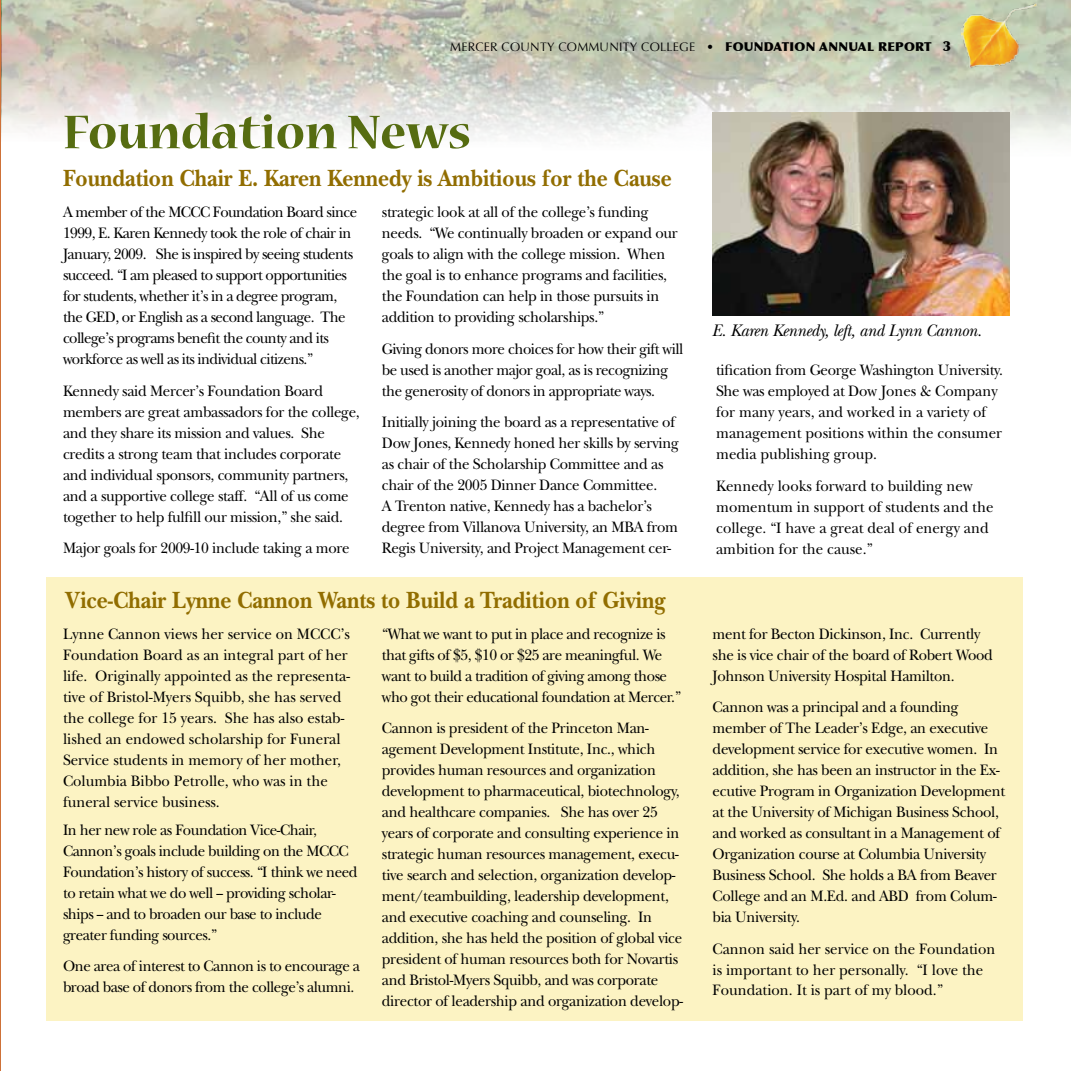
<style>
.page{position:relative;width:1071px;height:1071px;background:#fff}
.page>*{position:absolute;margin:0;border:0;box-sizing:border-box;transform-origin:0 0}
.t1{font:700 52.5px "Nueva Std";color:#566c11}
.t2{font:700 24.5px "New Baskerville";color:#916d00;scale:.9 1}
.t3{font:italic 17.5px "New Baskerville";letter-spacing:-.02em;color:#000;scale:.95 1}
.t4{font:15.75px/21px "New Baskerville";letter-spacing:-.02em;color:#000;scale:.95 1}
.t5{font:15.75px/21px "New Baskerville";color:#000;scale:.95 1}
.t6{font:15.75px/21px "New Baskerville";letter-spacing:-.04em;color:#000;scale:.95 1}
.t7{font:12.25px "Optima";letter-spacing:.02em;color:#000}
.s1{font-weight:900}
.s2{font-weight:900;font-size:14px}
</style>
<div class="page">
<img style="left:1px;top:0;width:1070px;height:164px">
<img style="left:962px;top:2px;width:77px;height:66px">
<div style="left:46px;top:577px;width:976px;height:444px;background:#fcf3c3"></div>
<hr style="left:0;top:0;width:1px;height:1071px;background:#ce7138">
<img style="left:713px;top:113px;width:297px;height:203px">
<p class="t7" style="left:450px;top:40px;width:503px">MERCER COUNTY COMMUNITY COLLEGE • <span class="s1">FOUNDATION ANNUAL REPORT</span> <span class="s2">3</span></p>
<h1 class="t1" style="left:63px;top:108px;width:410px">Foundation News</h1>
<h2 class="t2" style="left:63px;top:163px;width:678px">Foundation Chair E. Karen Kennedy is Ambitious for the Cause</h2>
<p class="t6" style="left:63px;top:201px;width:311px">A member of the MCCC Foundation Board since 1999, E. Karen Kennedy took the role of chair in January, 2009. She is inspired by seeing students succeed. “I am pleased to support opportunities for students, whether it’s in a degree program, the GED, or English as a second language. The college’s programs benefit the county and its workforce as well as its individual citizens.”</p>
<p class="t4" style="left:63px;top:380px;width:314px">Kennedy said Mercer’s Foundation Board members are great ambassadors for the college, and they share its mission and values. She credits a strong team that includes corporate and individual sponsors, community partners, and a supportive college staff. “All of us come together to help fulfill our mission,” she said.</p>
<p class="t4" style="left:63px;top:537px;width:303px">Major goals for 2009-10 include taking a more</p>
<p class="t4" style="left:382px;top:201px;width:313px">strategic look at all of the college’s funding needs. “We continually broaden or expand our goals to align with the college mission. When the goal is to enhance programs and facilities, the Foundation can help in those pursuits in addition to providing scholarships.”</p>
<p class="t4" style="left:382px;top:338px;width:319px">Giving donors more choices for how their gift will be used is another major goal, as is recognizing the generosity of donors in appropriate ways.</p>
<p class="t4" style="left:382px;top:411px;width:314px">Initially joining the board as a representative of Dow Jones, Kennedy honed her skills by serving as chair of the Scholarship Committee and as chair of the 2005 Dinner Dance Committee.<br>A Trenton native, Kennedy has a bachelor’s degree from Villanova University, an MBA from Regis University, and Project Management cer-</p>
<h2 class="t2" style="left:66px;top:585px;width:668px">Vice-Chair Lynne Cannon Wants to Build a Tradition of Giving</h2>
<p class="t5" style="left:63px;top:623px;width:304px">Lynne Cannon views her service on MCCC’s Foundation Board as an integral part of her life. Originally appointed as the representa&shy;tive of Bristol-Myers Squibb, she has served the college for 15 years. She has also estab&shy;lished an endowed scholarship for Funeral Service students in memory of her mother, Columbia Bibbo Petrolle, who was in the funeral service business.</p>
<p class="t4" style="left:63px;top:819px;width:311px">In her new role as Foundation Vice-Chair, Cannon’s goals include building on the MCCC Foundation’s history of success. “I think we need to retain what we do well -- providing scholar&shy;ships -- and to broaden our base to include greater funding sources.”</p>
<p class="t4" style="left:63px;top:956px;width:314px">One area of interest to Cannon is to encourage a broad base of donors from the college’s alumni.</p>
<p class="t4" style="left:382px;top:623px;width:316px">“What we want to put in place and recognize is that gifts of $5, $10 or $25 are meaningful. We want to build a tradition of giving among those who got their educational foundation at Mercer.”</p>
<p class="t4" style="left:382px;top:717px;width:318px">Cannon is president of the Princeton Man&shy;agement Development Institute, Inc., which provides human resources and organization development to pharmaceutical, biotechnology, and healthcare companies. She has over 25 years of corporate and consulting experience in strategic human resources management, execu&shy;tive search and selection, organization develop&shy;ment/teambuilding, leadership development, and executive coaching and counseling. In addition, she has held the position of global vice president of human resources both for Novartis and Bristol-Myers Squibb, and was corporate director of leadership and organization develop-</p>
<p class="t3" style="left:713px;top:320px;width:285px">E. Karen Kennedy, left, and Lynn Cannon.</p>
<p class="t5" style="left:716px;top:360px;width:303px">tification from George Washington University.<br>She was employed at Dow Jones &amp; Company for many years, and worked in a variety of management positions within the consumer media publishing group.</p>
<p class="t5" style="left:716px;top:475px;width:294px">Kennedy looks forward to building new momentum in support of students and the college. “I have a great deal of energy and ambition for the cause.”</p>
<p class="t4" style="left:713px;top:623px;width:297px">ment for Becton Dickinson, Inc. Currently she is vice chair of the board of Robert Wood<br>Johnson University Hospital Hamilton.</p>
<p class="t4" style="left:713px;top:696px;width:310px">Cannon was a principal and a founding member of The Leader’s Edge, an executive development service for executive women. In addition, she has been an instructor in the Ex&shy;ecutive Program in Organization Development at the University of Michigan Business School, and worked as consultant in a Management of Organization course at Columbia University Business School. She holds a BA from Beaver College and an M.Ed. and ABD from Colum&shy;bia University.</p>
<p class="t5" style="left:713px;top:938px;width:299px">Cannon said her service on the Foundation is important to her personally. “I love the<br>Foundation. It is part of my blood.”</p>
</div>
